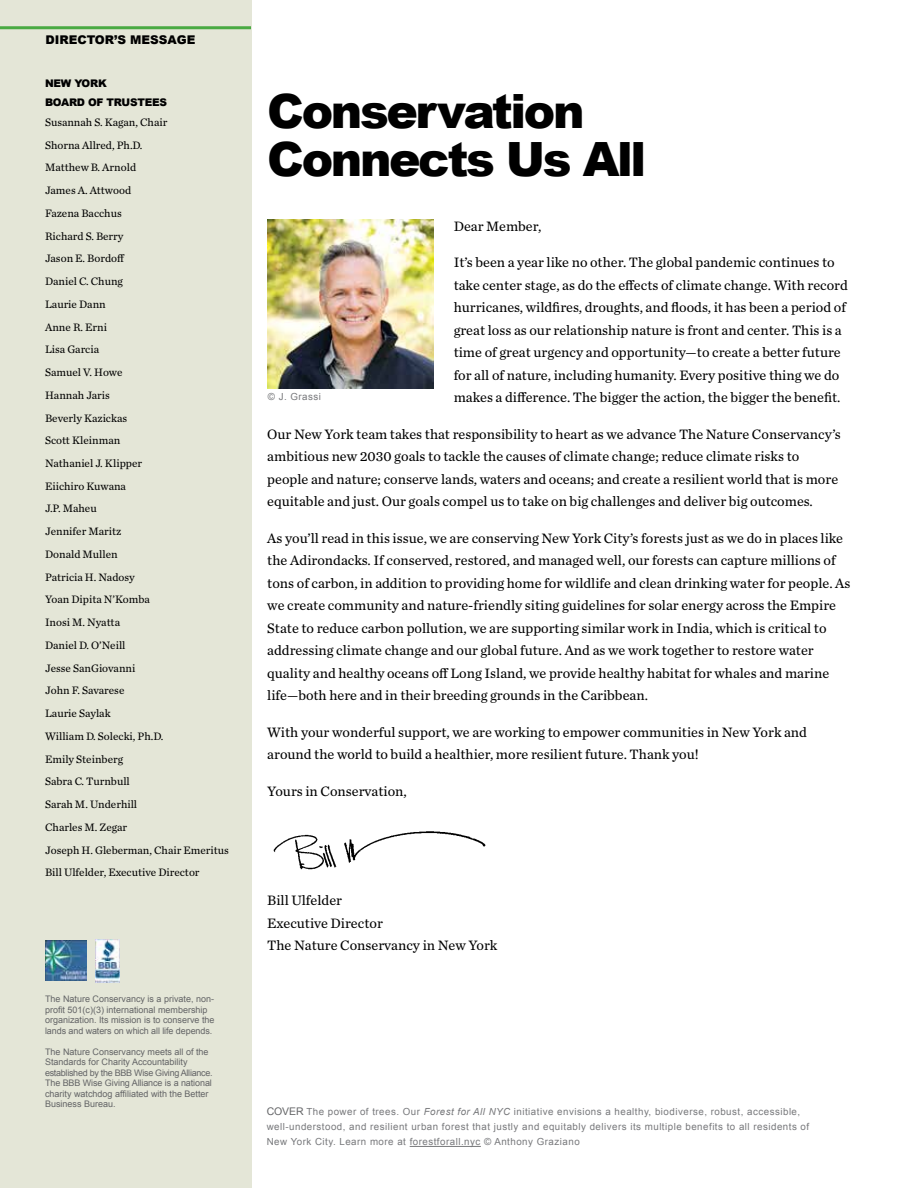
<style>
.page{position:relative;width:918px;height:1188px;background:#fff}
.page>*{position:absolute;margin:0;border:0;box-sizing:border-box;transform-origin:0 0}
.t1{font:900 47.25px/48px "Arial";letter-spacing:-.05em;color:#000}
.t2{font:14.25px/22.5px "Chronicle Text G2";color:#000}
.t3{font:900 12px "Arial";color:#000}
.t4{font:11.25px/22.8px "Chronicle Text G2";color:#000}
.t5{font:900 10.5px/19.5px "Arial";letter-spacing:-.025em;color:#000}
.t6{font:9.75px/15px "Arial";letter-spacing:.05em;color:#77787b}
.t7{font:9px/10.5px "Arial";color:#636466}
.s1{font-size:10.5px;color:#636466}
.s2{font-style:italic}
</style>
<div class="page">
<div style="left:0;top:0;width:251px;height:1188px;background:#e4e6d7"></div>
<img style="left:96px;top:939px;width:24px;height:43px">
<img style="left:46px;top:940px;width:40px;height:41px">
<hr style="left:0;top:26px;width:251px;height:3px;background:#49aa42">
<hr style="left:410px;top:1146px;width:71px;height:1px;background:#77787b">
<img style="left:267px;top:220px;width:166px;height:169px">
<img style="left:273px;top:831px;width:213px;height:39px">
<p class="t3" style="left:45px;top:31px;width:152px">DIRECTOR’S MESSAGE</p>
<p class="t5" style="left:45px;top:73px;width:123px">NEW YORK<br>BOARD OF TRUSTEES</p>
<p class="t4" style="left:45px;top:110px;width:185px">Susannah S. Kagan, Chair<br>Shorna Allred, Ph.D.<br>Matthew B. Arnold<br>James A. Attwood<br>Fazena Bacchus<br>Richard S. Berry<br>Jason E. Bordoff<br>Daniel C. Chung<br>Laurie Dann<br>Anne R. Erni<br>Lisa Garcia<br>Samuel V. Howe<br>Hannah Jaris<br>Beverly Kazickas<br>Scott Kleinman<br>Nathaniel J. Klipper<br>Eiichiro Kuwana<br>J.P. Maheu<br>Jennifer Maritz<br>Donald Mullen<br>Patricia H. Nadosy<br>Yoan Dipita N’Komba<br>Inosi M. Nyatta<br>Daniel D. O’Neill<br>Jesse SanGiovanni<br>John F. Savarese<br>Laurie Saylak<br>William D. Solecki, Ph.D.<br>Emily Steinberg<br>Sabra C. Turnbull<br>Sarah M. Underhill<br>Charles M. Zegar<br>Joseph H. Gleberman, Chair Emeritus<br>Bill Ulfelder, Executive Director</p>
<p class="t7" style="left:45px;top:994px;width:171px">The Nature Conservancy is a private, non&shy;profit 501(c)(3) international membership organization. Its mission is to conserve the lands and waters on which all life depends.</p>
<p class="t7" style="left:45px;top:1046px;width:169px">The Nature Conservancy meets all of the Standards for Charity Accountability established by the BBB Wise Giving Alliance.<br>The BBB Wise Giving Alliance is a national charity watchdog affiliated with the Better Business Bureau.</p>
<h1 class="t1" style="left:267px;top:86px;width:381px">Conservation<br>Connects Us All</h1>
<p class="t2" style="left:454px;top:214px;width:89px">Dear Member,</p>
<p class="t2" style="left:454px;top:250px;width:396px">It’s been a year like no other. The global pandemic continues to take center stage, as do the effects of climate change. With record hurricanes, wildfires, droughts, and floods, it has been a period of great loss as our relationship nature is front and center. This is a time of great urgency and opportunity—to create a better future for all of nature, including humanity. Every positive thing we do makes a difference. The bigger the action, the bigger the benefit.</p>
<p class="t2" style="left:267px;top:422px;width:575px">Our New York team takes that responsibility to heart as we advance The Nature Conservancy’s ambitious new 2030 goals to tackle the causes of climate change; reduce climate risks to people and nature; conserve lands, waters and oceans; and create a resilient world that is more equitable and just. Our goals compel us to take on big challenges and deliver big outcomes.</p>
<p class="t2" style="left:267px;top:526px;width:585px">As you’ll read in this issue, we are conserving New York City’s forests just as we do in places like the Adirondacks. If conserved, restored, and managed well, our forests can capture millions of tons of carbon, in addition to providing home for wildlife and clean drinking water for people. As we create community and nature-friendly siting guidelines for solar energy across the Empire State to reduce carbon pollution, we are supporting similar work in India, which is critical to addressing climate change and our global future. And as we work together to restore water quality and healthy oceans off Long Island, we provide healthy habitat for whales and marine life—both here and in their breeding grounds in the Caribbean.</p>
<p class="t2" style="left:267px;top:720px;width:541px">With your wonderful support, we are working to empower communities in New York and around the world to build a healthier, more resilient future. Thank you!</p>
<p class="t2" style="left:267px;top:779px;width:141px">Yours in Conservation,</p>
<p class="t6" style="left:268px;top:389px;width:55px">© J. Grassi</p>
<p class="t2" style="left:267px;top:889px;width:232px">Bill Ulfelder<br>Executive Director<br>The Nature Conservancy in New York</p>
<p class="t6" style="left:267px;top:1105px;width:544px"><span class="s1">COVER</span> The power of trees. Our <span class="s2">Forest for All NYC</span> initiative envisions a healthy, biodiverse, robust, accessible, well-understood, and resilient urban forest that justly and equitably delivers its multiple benefits to all residents of<br>New York City. Learn more at forestforall.nyc © Anthony Graziano</p>
</div>
